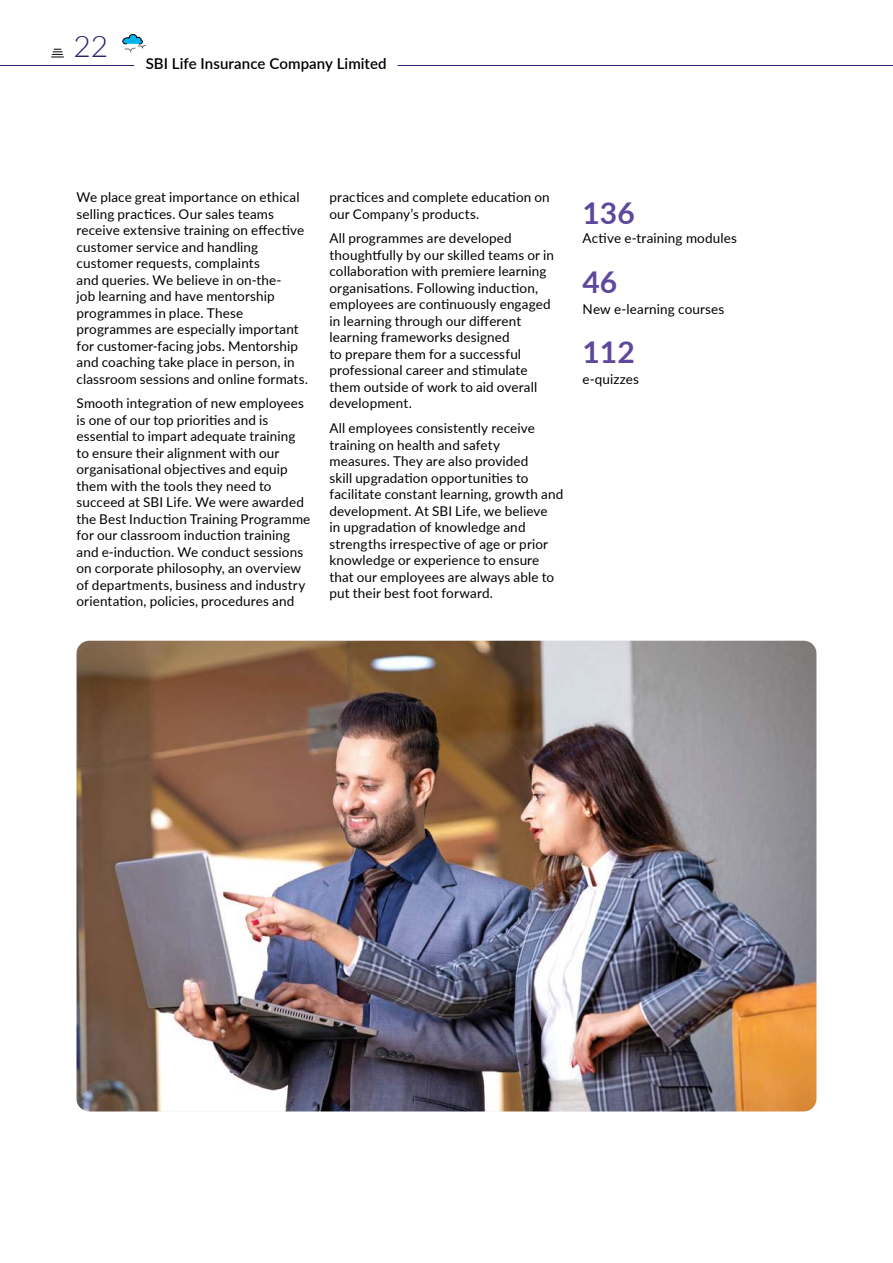
<style>
.page{position:relative;width:893px;height:1263px;background:#fff}
.page>*{position:absolute;margin:0;border:0;box-sizing:border-box;transform-origin:0 0}
.t1{font:700 30px "Lato";color:#5e489d}
.t2{font:300 30px "Lato";color:#2a2076}
.t3{font:600 15px "Lato";letter-spacing:.005em;color:#000}
.t4{font:13.5px/16.5px "Lato";letter-spacing:.01em;color:#000}
</style>
<div class="page">
<svg style="left:122px;top:34px;width:24px;height:19px"></svg>
<img style="left:77px;top:641px;width:739px;height:470px">
<hr style="left:0;top:65px;width:134px;height:1px;background:#2a2076">
<hr style="left:398px;top:65px;width:495px;height:1px;background:#2a2076">
<svg style="left:52px;top:49px;width:12px;height:9px"></svg>
<h1 class="t2" style="left:74px;top:26px;width:36px">22</h1>
<p class="t3" style="left:146px;top:53px;width:242px">SBI Life Insurance Company Limited</p>
<p class="t4" style="left:77px;top:188px;width:233px">We place great importance on ethical selling practices. Our sales teams receive extensive training on effective customer service and handling customer requests, complaints<br>and queries. We believe in on-the-<br>job learning and have mentorship programmes in place. These programmes are especially important for customer-facing jobs. Mentorship and coaching take place in person, in classroom sessions and online formats.</p>
<p class="t4" style="left:77px;top:395px;width:235px">Smooth integration of new employees is one of our top priorities and is essential to impart adequate training to ensure their alignment with our organisational objectives and equip them with the tools they need to succeed at SBI Life. We were awarded the Best Induction Training Programme for our classroom induction training and e-induction. We conduct sessions on corporate philosophy, an overview of departments, business and industry orientation, policies, procedures and</p>
<p class="t4" style="left:329px;top:188px;width:222px">practices and complete education on our Company’s products.</p>
<p class="t4" style="left:329px;top:230px;width:226px">All programmes are developed thoughtfully by our skilled teams or in collaboration with premiere learning organisations. Following induction, employees are continuously engaged in learning through our different learning frameworks designed<br>to prepare them for a successful professional career and stimulate them outside of work to aid overall development.</p>
<p class="t4" style="left:329px;top:419px;width:235px">All employees consistently receive training on health and safety measures. They are also provided<br>skill upgradation opportunities to facilitate constant learning, growth and development. At SBI Life, we believe<br>in upgradation of knowledge and strengths irrespective of age or prior knowledge or experience to ensure that our employees are always able to put their best foot forward.</p>
<h1 class="t1" style="left:583px;top:191px;width:54px">136</h1>
<p class="t4" style="left:583px;top:230px;width:156px">Active e-training modules</p>
<h1 class="t1" style="left:583px;top:260px;width:36px">46</h1>
<p class="t4" style="left:583px;top:300px;width:143px">New e-learning courses</p>
<h1 class="t1" style="left:583px;top:330px;width:54px">112</h1>
<p class="t4" style="left:583px;top:370px;width:58px">e-quizzes</p>
</div>
